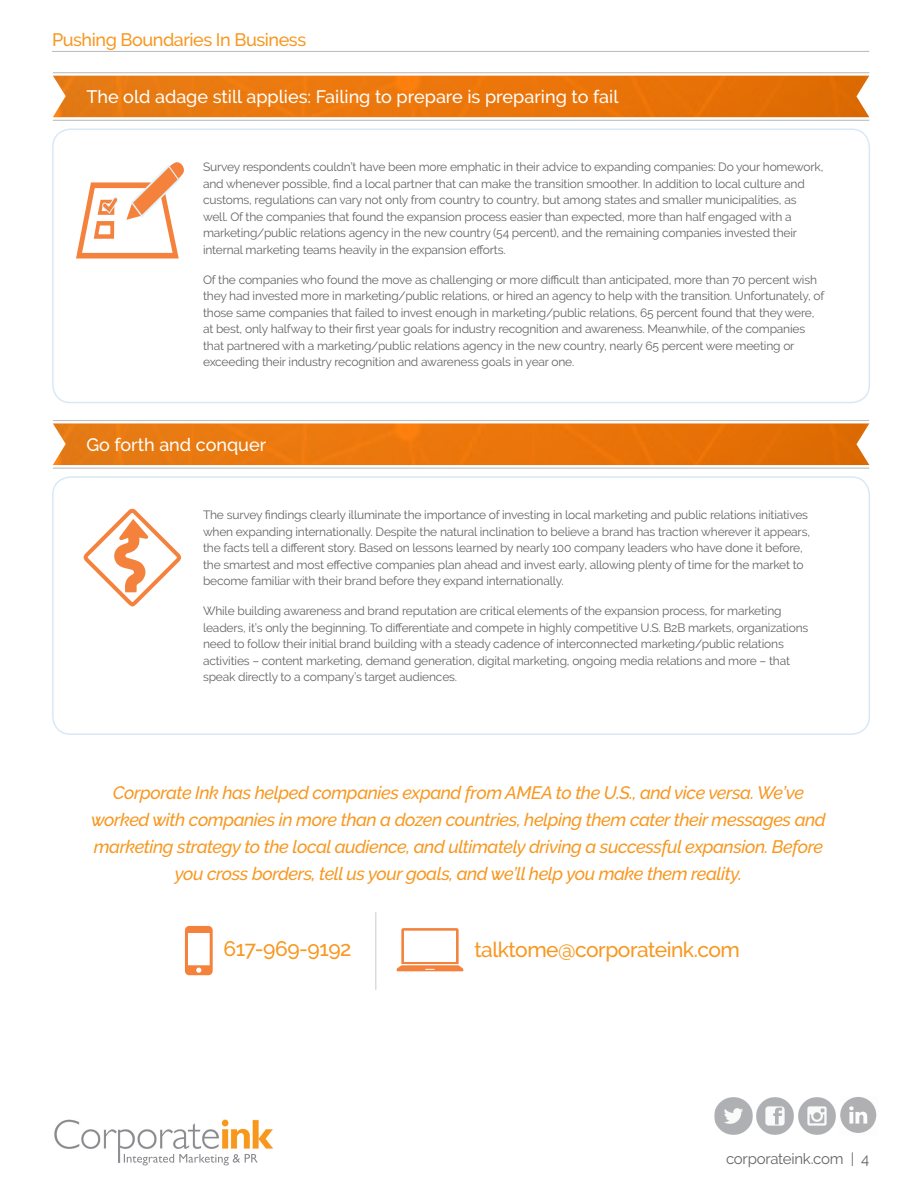
<style>
.page{position:relative;width:918px;height:1188px;background:#fff}
.page>*{position:absolute;margin:0;border:0;box-sizing:border-box;transform-origin:0 0}
.t1{font:500 21px "Raleway";letter-spacing:-.025em;color:#f79821}
.t2{font:italic 500 18px/27px "Raleway";letter-spacing:-.025em;color:#f79821;text-align:center}
.t3{font:500 18px "Raleway";color:#fff}
.t4{font:500 18px "Raleway";letter-spacing:-.025em;color:#f79821}
.t5{font:15px "Raleway";letter-spacing:-.015em;color:#646464}
.t6{font:12px/16.5px "Raleway";letter-spacing:-.015em;color:#646464}
</style>
<div class="page">
<img style="left:54px;top:1119px;width:220px;height:47px">
<img style="left:124px;top:1154px;width:134px;height:9px">
<img style="left:714px;top:1097px;width:39px;height:38px">
<img style="left:756px;top:1097px;width:38px;height:38px">
<img style="left:798px;top:1097px;width:38px;height:38px">
<svg style="left:840px;top:1097px;width:37px;height:36px"></svg>
<div style="left:52px;top:128px;width:818px;height:275px;border:2px solid #b2d2ec;border-radius:18px"></div>
<img style="left:53px;top:76px;width:816px;height:41px">
<hr style="left:53px;top:72px;width:816px;height:1px;background:#bebfc2">
<hr style="left:53px;top:120px;width:816px;height:1px;background:#bebfc2">
<div style="left:52px;top:476px;width:818px;height:259px;border:2px solid #b2d2ec;border-radius:18px"></div>
<img style="left:53px;top:423px;width:816px;height:42px">
<hr style="left:53px;top:420px;width:816px;height:1px;background:#bebfc2">
<hr style="left:53px;top:468px;width:816px;height:1px;background:#bebfc2">
<svg style="left:76px;top:162px;width:108px;height:97px"></svg>
<svg style="left:83px;top:508px;width:98px;height:99px"></svg>
<svg style="left:185px;top:926px;width:28px;height:49px"></svg>
<svg style="left:397px;top:928px;width:67px;height:43px"></svg>
<hr style="left:375px;top:912px;width:1px;height:78px;background:#b2b3b7">
<hr style="left:52px;top:51px;width:817px;height:1px;background:#bebfc2">
<p class="t4" style="left:52px;top:29px;width:256px">Pushing Boundaries In Business</p>
<p class="t3" style="left:86px;top:86px;width:534px">The old adage still applies: Failing to prepare is preparing to fail</p>
<p class="t6" style="left:203px;top:159px;width:622px">Survey respondents couldn’t have been more emphatic in their advice to expanding companies: Do your homework, and whenever possible, find a local partner that can make the transition smoother. In addition to local culture and customs, regulations can vary not only from country to country, but among states and smaller municipalities, as well. Of the companies that found the expansion process easier than expected, more than half engaged with a marketing/public relations agency in the new country (54 percent), and the remaining companies invested their internal marketing teams heavily in the expansion efforts.</p>
<p class="t6" style="left:203px;top:271px;width:623px">Of the companies who found the move as challenging or more difficult than anticipated, more than 70 percent wish they had invested more in marketing/public relations, or hired an agency to help with the transition. Unfortunately, of those same companies that failed to invest enough in marketing/public relations, 65 percent found that they were, at best, only halfway to their first year goals for industry recognition and awareness. Meanwhile, of the companies that partnered with a marketing/public relations agency in the new country, nearly 65 percent were meeting or exceeding their industry recognition and awareness goals in year one.</p>
<p class="t3" style="left:86px;top:434px;width:181px">Go forth and conquer</p>
<p class="t6" style="left:203px;top:507px;width:608px">The survey findings clearly illuminate the importance of investing in local marketing and public relations initiatives when expanding internationally. Despite the natural inclination to believe a brand has traction wherever it appears, the facts tell a different story. Based on lessons learned by nearly 100 company leaders who have done it before, the smartest and most effective companies plan ahead and invest early, allowing plenty of time for the market to become familiar with their brand before they expand internationally.</p>
<p class="t6" style="left:203px;top:603px;width:607px">While building awareness and brand reputation are critical elements of the expansion process, for marketing leaders, it’s only the beginning. To differentiate and compete in highly competitive U.S. B2B markets, organizations need to follow their initial brand building with a steady cadence of interconnected marketing/public relations activities – content marketing, demand generation, digital marketing, ongoing media relations and more – that speak directly to a company’s target audiences.</p>
<p class="t2" style="left:91px;top:779px;width:736px">Corporate Ink has helped companies expand from AMEA to the U.S., and vice versa. We’ve worked with companies in more than a dozen countries, helping them cater their messages and marketing strategy to the local audience, and ultimately driving a successful expansion. Before you cross borders, tell us your goals, and we’ll help you make them reality.</p>
<p class="t1" style="left:224px;top:937px;width:129px">617-969-9192</p>
<p class="t1" style="left:474px;top:937px;width:267px">talktome@corporateink.com</p>
<p class="t5" style="left:726px;top:1150px;width:145px">corporateink.com | 4</p>
</div>
